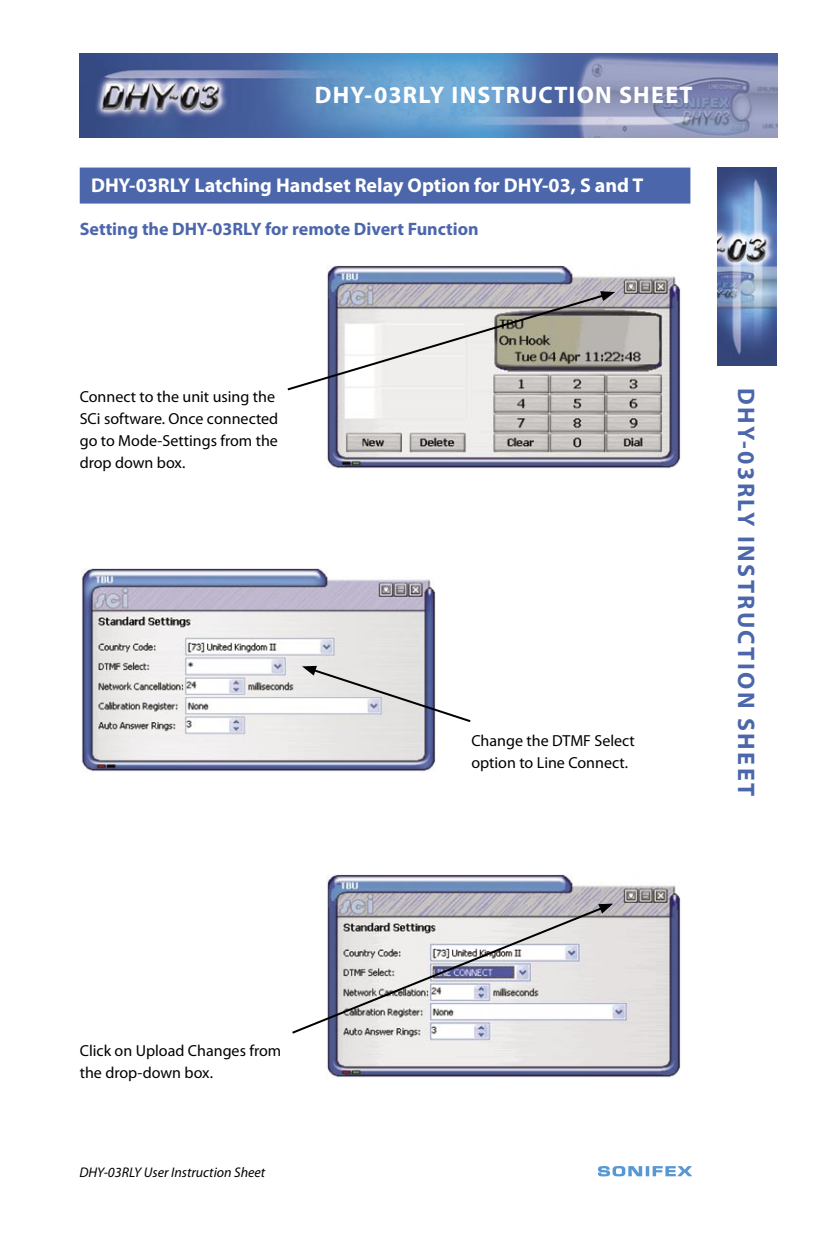
<style>
.page{position:relative;width:840px;height:1242px;background:#fff}
.page>*{position:absolute;margin:0;border:0;box-sizing:border-box;transform-origin:0 0}
.t1{font:700 24px "Myriad Pro";letter-spacing:.1em;color:#4c66ab}
.Banner_Right{font:700 24px "Myriad Pro";letter-spacing:.05em;color:#fff}
.Heading_1{font:700 20px "Myriad Pro";color:#fff}
.t2{font:700 18px "Myriad Pro";color:#4c66ab}
.t3{font:16px/22px "Myriad Pro";color:#000}
.t4{font:italic 14px "Myriad Pro";color:#000}
</style>
<div class="page">
<img style="left:79px;top:54px;width:698px;height:83px">
<img style="left:717px;top:167px;width:59px;height:198px">
<svg style="left:645px;top:1166px;width:4px;height:10px"></svg>
<svg style="left:598px;top:1166px;width:43px;height:10px"></svg>
<svg style="left:652px;top:1166px;width:40px;height:10px"></svg>
<div style="left:80px;top:168px;width:610px;height:36px;background:#4c66ab"></div>
<img style="left:326px;top:874px;width:355px;height:204px">
<img style="left:81px;top:568px;width:355px;height:204px">
<img style="left:326px;top:266px;width:355px;height:203px">
<svg style="left:287px;top:291px;width:327px;height:101px"></svg>
<svg style="left:302px;top:666px;width:169px;height:57px"></svg>
<svg style="left:292px;top:903px;width:321px;height:132px"></svg>
<p class="Banner_Right" style="left:314px;top:82px;width:379px">DHY-03RLY INSTRUCTION SHEET</p>
<p class="Heading_1" style="left:91px;top:174px;width:553px">DHY-03RLY Latching Handset Relay Option for DHY-03, S and T</p>
<p class="t2" style="left:80px;top:219px;width:400px">Setting the DHY-03RLY for remote Divert Function</p>
<p class="t3" style="left:80px;top:386px;width:200px">Connect to the unit using the<br>SCi software. Once connected go to Mode-Settings from the drop down box.</p>
<p class="t3" style="left:471px;top:730px;width:165px">Change the DTMF Select option to Line Connect.</p>
<p class="t1" style="left:759px;top:388px;width:409px;rotate:90deg">DHY-03RLY INSTRUCTION SHEET</p>
<p class="t3" style="left:80px;top:1040px;width:203px">Click on Upload Changes from the drop-down box.</p>
<p class="t4" style="left:79px;top:1164px;width:187px">DHY-03RLY User Instruction Sheet</p>
</div>
